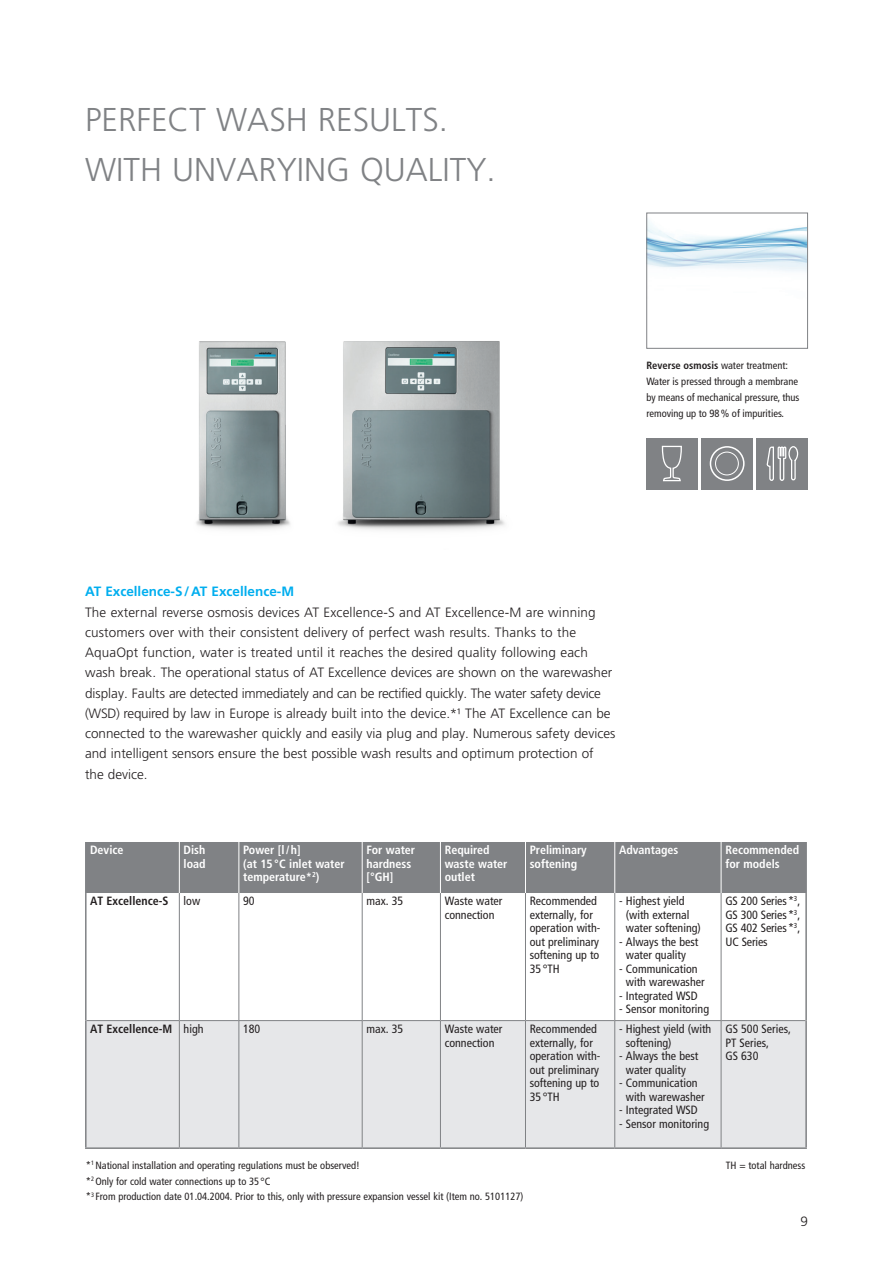
<style>
.page{position:relative;width:893px;height:1263px;background:#fff}
.page>*{position:absolute;margin:0;border:0;box-sizing:border-box;transform-origin:0 0}
.t1{font:300 33px/49.5px "Frutiger LT Pro";color:#808285}
.t2{font:300 13.5px/20.2px "Frutiger LT Pro";color:#231f20}
.t3{font:700 13.5px "Frutiger LT Pro";color:#00aeef}
.t4{font:condensed 12px/13.5px "Frutiger LT Pro";color:#231f20}
.t5{font:700 condensed 12px/13.5px "Frutiger LT Pro";color:#fff}
.t6{font:700 condensed 12px "Frutiger LT Pro";color:#231f20}
.t7{font:condensed 10.5px/15.8px "Frutiger LT Pro";color:#231f20}
.s1{font-weight:700}
.s2{font-weight:400}
</style>
<div class="page">
<img style="left:695px;top:227px;width:111px;height:45px">
<div style="left:646px;top:213px;width:162px;height:136px;border:1px solid #808285"></div>
<img style="left:196px;top:212px;width:499px;height:318px">
<div style="left:87px;top:842px;width:718px;height:51px;background:#808285"></div>
<svg style="left:178px;top:893px;width:543px;height:127px"></svg>
<div style="left:87px;top:1021px;width:718px;height:126px;background:#e6e7e9"></div>
<hr style="left:179px;top:842px;width:1px;height:51px;background:#fff">
<hr style="left:238px;top:842px;width:1px;height:51px;background:#fff">
<hr style="left:362px;top:842px;width:1px;height:51px;background:#fff">
<hr style="left:440px;top:842px;width:1px;height:51px;background:#fff">
<hr style="left:525px;top:842px;width:1px;height:51px;background:#fff">
<hr style="left:614px;top:842px;width:1px;height:51px;background:#fff">
<hr style="left:721px;top:842px;width:1px;height:51px;background:#fff">
<hr style="left:85px;top:842px;width:2px;height:51px;background:#808285">
<hr style="left:805px;top:842px;width:2px;height:51px;background:#808285">
<hr style="left:805px;top:893px;width:2px;height:127px;background:#808285">
<hr style="left:805px;top:1020px;width:2px;height:127px;background:#808285">
<hr style="left:85px;top:893px;width:2px;height:127px;background:#808285">
<hr style="left:85px;top:1020px;width:2px;height:127px;background:#808285">
<hr style="left:721px;top:893px;width:1px;height:127px;background:#808285">
<hr style="left:721px;top:1021px;width:1px;height:126px;background:#808285">
<hr style="left:87px;top:1020px;width:92px;height:1px;background:#808285">
<hr style="left:179px;top:1020px;width:60px;height:1px;background:#808285">
<hr style="left:239px;top:1020px;width:123px;height:1px;background:#808285">
<hr style="left:362px;top:1020px;width:78px;height:1px;background:#808285">
<hr style="left:440px;top:1020px;width:85px;height:1px;background:#808285">
<hr style="left:525px;top:1020px;width:90px;height:1px;background:#808285">
<hr style="left:615px;top:1020px;width:106px;height:1px;background:#808285">
<hr style="left:179px;top:893px;width:1px;height:127px;background:#808285">
<hr style="left:238px;top:893px;width:1px;height:127px;background:#808285">
<hr style="left:362px;top:893px;width:1px;height:127px;background:#808285">
<hr style="left:179px;top:1021px;width:1px;height:126px;background:#808285">
<hr style="left:238px;top:1021px;width:1px;height:126px;background:#808285">
<hr style="left:362px;top:1021px;width:1px;height:126px;background:#808285">
<hr style="left:440px;top:893px;width:1px;height:127px;background:#808285">
<hr style="left:440px;top:1021px;width:1px;height:126px;background:#808285">
<hr style="left:525px;top:893px;width:1px;height:127px;background:#808285">
<hr style="left:525px;top:1021px;width:1px;height:126px;background:#808285">
<hr style="left:614px;top:893px;width:1px;height:127px;background:#808285">
<hr style="left:614px;top:1021px;width:1px;height:126px;background:#808285">
<hr style="left:721px;top:1020px;width:84px;height:1px;background:#808285">
<hr style="left:85px;top:1147px;width:94px;height:2px;background:#808285">
<hr style="left:179px;top:1147px;width:60px;height:2px;background:#808285">
<hr style="left:239px;top:1147px;width:123px;height:2px;background:#808285">
<hr style="left:362px;top:1147px;width:78px;height:2px;background:#808285">
<hr style="left:440px;top:1147px;width:85px;height:2px;background:#808285">
<hr style="left:525px;top:1147px;width:90px;height:2px;background:#808285">
<hr style="left:615px;top:1147px;width:106px;height:2px;background:#808285">
<hr style="left:721px;top:1147px;width:86px;height:2px;background:#808285">
<div style="left:757px;top:438px;width:51px;height:51px;background:#808285"></div>
<svg style="left:767px;top:446px;width:32px;height:35px"></svg>
<div style="left:646px;top:438px;width:51px;height:51px;background:#808285"></div>
<svg style="left:661px;top:445px;width:21px;height:37px"></svg>
<div style="left:702px;top:438px;width:51px;height:51px;background:#808285"></div>
<div style="left:710px;top:446px;width:35px;height:35px;border:2px solid #fff;border-radius:50%"></div>
<div style="left:715px;top:452px;width:24px;height:23px;border:1px solid #fff;border-radius:50%"></div>
<h1 class="t1" style="left:85px;top:95px;width:412px">PERFECT WASH RESULTS.<br>WITH UNVARYING QUALITY.</h1>
<p class="t7" style="left:646px;top:358px;width:155px"><span class="s1">Reverse osmosis</span> water treatment:<br>Water is pressed through a membrane by means of mechanical pressure, thus removing up to 98% of impurities.</p>
<p class="t3" style="left:85px;top:584px;width:211px">AT Excellence-S/AT Excellence-M</p>
<p class="t2" style="left:85px;top:602px;width:532px">The external reverse osmosis devices AT Excellence-S and AT Excellence-M are winning customers over with their consistent delivery of perfect wash results. Thanks to the AquaOpt function, water is treated until it reaches the desired quality following each wash break. The operational status of AT Excellence devices are shown on the warewasher display. Faults are detected immediately and can be rectified quickly. The water safety device (WSD) required by law in Europe is already built into the device.*¹ The AT Excellence can be connected to the warewasher quickly and easily via plug and play. Numerous safety devices and intelligent sensors ensure the best possible wash results and optimum protection of the device.</p>
<p class="t5" style="left:90px;top:843px;width:35px">Device</p>
<p class="t5" style="left:184px;top:843px;width:24px">Dish load</p>
<p class="t5" style="left:243px;top:843px;width:103px">Power [l/h]<br>(at 15°C inlet water temperature*<sup>2</sup>)</p>
<p class="t5" style="left:366px;top:843px;width:50px">For water hardness [°GH]</p>
<p class="t5" style="left:445px;top:843px;width:64px">Required waste water outlet</p>
<p class="t5" style="left:530px;top:843px;width:59px">Preliminary softening</p>
<p class="t5" style="left:619px;top:843px;width:61px">Advantages</p>
<p class="t5" style="left:725px;top:843px;width:76px">Recommended for models</p>
<p class="t6" style="left:90px;top:894px;width:112px">AT Excellence-S <span class="s2">low</span></p>
<p class="t4" style="left:243px;top:894px;width:13px">90</p>
<p class="t4" style="left:366px;top:894px;width:38px">max. 35</p>
<p class="t4" style="left:445px;top:894px;width:59px">Waste water connection</p>
<p class="t4" style="left:530px;top:894px;width:72px">Recommended externally, for operation with&shy;out preliminary softening up to<br>35 °TH</p>
<p class="t4" style="left:626px;top:894px;width:77px;text-indent:-7px">- Highest yield (with external water softening)</p>
<p class="t4" style="left:725px;top:894px;width:76px;text-align:justify">GS 200 Series*<sup>3</sup>, GS 300 Series*<sup>3</sup>, GS 402 Series*<sup>3</sup>, UC Series</p>
<p class="t4" style="left:619px;top:935px;width:81px;text-align:center">- Always the best water quality</p>
<p class="t4" style="left:619px;top:962px;width:87px;text-align:center">- Communication with warewasher</p>
<p class="t4" style="left:619px;top:989px;width:80px">- Integrated WSD</p>
<p class="t4" style="left:619px;top:1002px;width:92px">- Sensor monitoring</p>
<p class="t6" style="left:90px;top:1022px;width:115px">AT Excellence-M <span class="s2">high</span></p>
<p class="t4" style="left:243px;top:1022px;width:19px">180</p>
<p class="t4" style="left:366px;top:1022px;width:38px">max. 35</p>
<p class="t4" style="left:445px;top:1022px;width:59px">Waste water connection</p>
<p class="t4" style="left:530px;top:1022px;width:72px">Recommended externally, for operation with&shy;out preliminary softening up to<br>35 °TH</p>
<p class="t4" style="left:626px;top:1022px;width:87px;text-indent:-7px">- Highest yield (with softening)</p>
<p class="t4" style="left:619px;top:1049px;width:81px;text-align:center">- Always the best water quality</p>
<p class="t4" style="left:619px;top:1076px;width:87px;text-align:center">- Communication with warewasher</p>
<p class="t4" style="left:619px;top:1103px;width:80px">- Integrated WSD</p>
<p class="t4" style="left:619px;top:1117px;width:92px">- Sensor monitoring</p>
<p class="t4" style="left:725px;top:1022px;width:67px">GS 500 Series,<br>PT Series,<br>GS 630</p>
<p class="t7" style="left:86px;top:1157px;width:276px">*<sup>1</sup> National installation and operating regulations must be observed!</p>
<p class="t7" style="left:726px;top:1157px;width:81px">TH = total hardness</p>
<p class="t7" style="left:86px;top:1173px;width:439px">*<sup>2</sup> Only for cold water connections up to 35 °C<br>*<sup>3</sup> From production date 01.04.2004. Prior to this, only with pressure expansion vessel kit (Item no. 5101127)</p>
<p class="t2" style="left:800px;top:1211px;width:9px">9</p>
</div>
